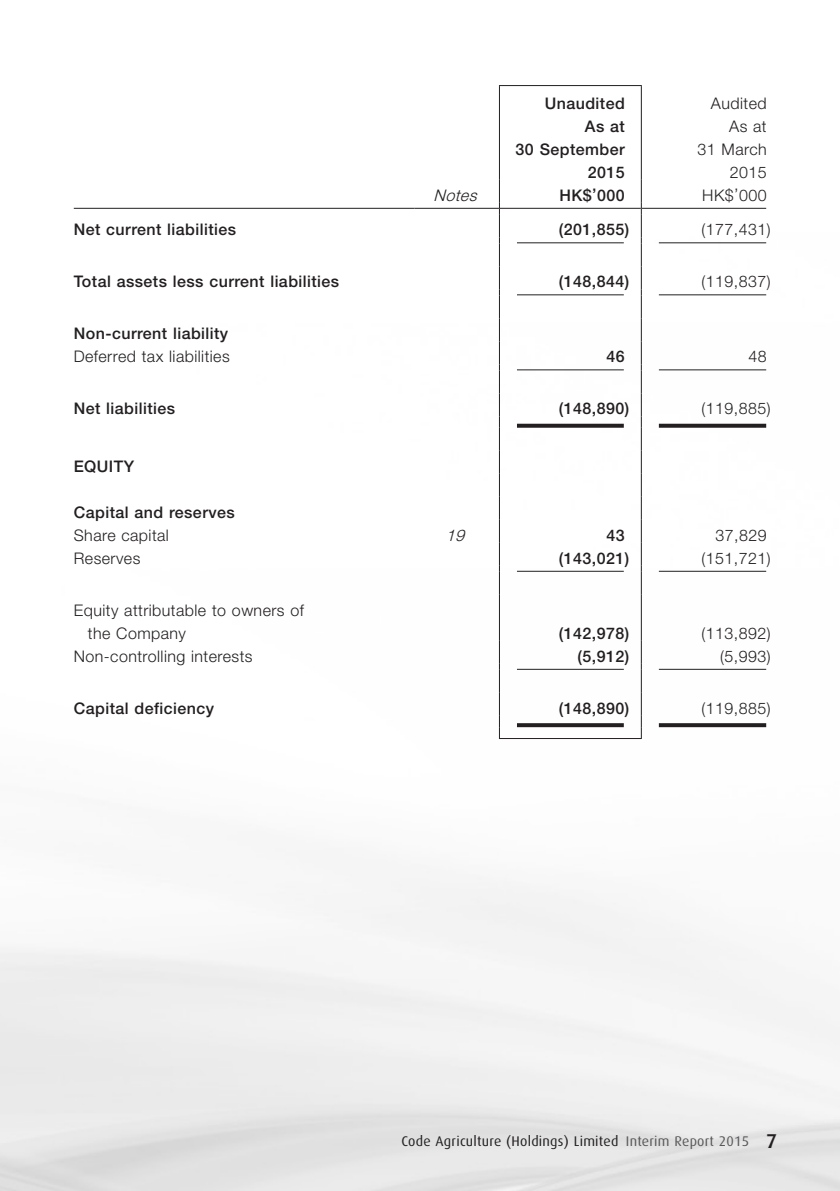
<style>
.page{position:relative;width:840px;height:1191px;background:#fff}
.page>*{position:absolute;margin:0;border:0;box-sizing:border-box;transform-origin:0 0}
.Body_Text{font:500 16px "Helvetica Neue LT Std";letter-spacing:.03em;color:#231f20}
.Body_Text-2{font:300 16px/23px "Helvetica Neue LT Std";letter-spacing:.03em;color:#231f20}
.Body_Text-3{font:italic 300 16px "Helvetica Neue LT Std";color:#231f20}
.t1{font:14px "Dax";letter-spacing:.02em;color:#231f20}
.s1{color:#57585a}
.s2{font-weight:500;font-size:20px}
</style>
<div class="page">
<img style="left:0;top:85px;width:839px;height:1106px">
<hr style="left:498px;top:595px;width:1px;height:46px;background:#231f20">
<hr style="left:640px;top:595px;width:1px;height:46px;background:#231f20">
<hr style="left:498px;top:738px;width:143px;height:1px;background:#231f20">
<hr style="left:498px;top:85px;width:143px;height:1px;background:#231f20">
<hr style="left:498px;top:86px;width:1px;height:94px;background:#231f20">
<hr style="left:640px;top:86px;width:1px;height:94px;background:#231f20">
<svg style="left:498px;top:180px;width:1px;height:415px"></svg>
<svg style="left:640px;top:180px;width:1px;height:415px"></svg>
<svg style="left:498px;top:641px;width:1px;height:97px"></svg>
<svg style="left:640px;top:641px;width:1px;height:97px"></svg>
<hr style="left:74px;top:208px;width:340px;height:1px;background:#231f20">
<hr style="left:414px;top:208px;width:84px;height:1px;background:#231f20">
<hr style="left:499px;top:208px;width:141px;height:1px;background:#231f20">
<hr style="left:641px;top:208px;width:124px;height:1px;background:#231f20">
<hr style="left:516px;top:242px;width:107px;height:1px;background:#231f20">
<hr style="left:658px;top:242px;width:107px;height:1px;background:#231f20">
<hr style="left:516px;top:294px;width:107px;height:1px;background:#231f20">
<hr style="left:658px;top:294px;width:107px;height:1px;background:#231f20">
<hr style="left:516px;top:369px;width:107px;height:1px;background:#231f20">
<hr style="left:658px;top:369px;width:107px;height:1px;background:#231f20">
<svg style="left:516px;top:424px;width:107px;height:4px"></svg>
<svg style="left:658px;top:424px;width:107px;height:4px"></svg>
<hr style="left:516px;top:571px;width:107px;height:1px;background:#231f20">
<hr style="left:658px;top:571px;width:107px;height:1px;background:#231f20">
<hr style="left:516px;top:669px;width:107px;height:1px;background:#231f20">
<hr style="left:658px;top:669px;width:107px;height:1px;background:#231f20">
<svg style="left:516px;top:723px;width:107px;height:4px"></svg>
<svg style="left:658px;top:723px;width:107px;height:4px"></svg>
<p class="Body_Text" style="left:544px;top:93px;width:82px">Unaudited</p>
<p class="Body_Text" style="left:584px;top:116px;width:41px">As at</p>
<p class="Body_Text" style="left:515px;top:139px;width:111px">30 September</p>
<p class="Body_Text" style="left:587px;top:162px;width:38px">2015</p>
<p class="Body_Text-2" style="left:710px;top:91px;width:57px">Audited</p>
<p class="Body_Text-2" style="left:728px;top:114px;width:39px">As at</p>
<p class="Body_Text-2" style="left:697px;top:137px;width:71px">31 March</p>
<p class="Body_Text-2" style="left:729px;top:160px;width:38px">2015</p>
<p class="Body_Text-3" style="left:433px;top:185px;width:49px">Notes</p>
<p class="Body_Text" style="left:559px;top:185px;width:67px">HK$’000</p>
<p class="Body_Text-2" style="left:702px;top:183px;width:66px">HK$’000</p>
<p class="Body_Text" style="left:74px;top:220px;width:164px">Net current liabilities</p>
<p class="Body_Text" style="left:558px;top:220px;width:72px">(201,855)</p>
<p class="Body_Text-2" style="left:701px;top:218px;width:71px">(177,431)</p>
<p class="Body_Text" style="left:74px;top:272px;width:267px">Total assets less current liabilities</p>
<p class="Body_Text" style="left:558px;top:272px;width:72px">(148,844)</p>
<p class="Body_Text-2" style="left:701px;top:270px;width:71px">(119,837)</p>
<p class="Body_Text" style="left:74px;top:324px;width:156px">Non-current liability</p>
<p class="Body_Text-2" style="left:74px;top:345px;width:157px">Deferred tax liabilities</p>
<p class="Body_Text" style="left:606px;top:347px;width:20px">46</p>
<p class="Body_Text-2" style="left:748px;top:345px;width:20px">48</p>
<p class="Body_Text" style="left:74px;top:399px;width:103px">Net liabilities</p>
<p class="Body_Text" style="left:558px;top:399px;width:72px">(148,890)</p>
<p class="Body_Text-2" style="left:701px;top:397px;width:71px">(119,885)</p>
<p class="Body_Text" style="left:74px;top:456px;width:62px">EQUITY</p>
<p class="Body_Text" style="left:74px;top:502px;width:162px">Capital and reserves</p>
<p class="Body_Text-2" style="left:74px;top:523px;width:97px">Share capital</p>
<p class="Body_Text-3" style="left:445px;top:525px;width:25px">19</p>
<p class="Body_Text" style="left:606px;top:525px;width:20px">43</p>
<p class="Body_Text-2" style="left:715px;top:523px;width:53px">37,829</p>
<p class="Body_Text-2" style="left:74px;top:546px;width:68px">Reserves</p>
<p class="Body_Text" style="left:558px;top:548px;width:72px">(143,021)</p>
<p class="Body_Text-2" style="left:701px;top:546px;width:71px">(151,721)</p>
<p class="Body_Text-2" style="left:88px;top:598px;width:217px;text-indent:-14px">Equity attributable to owners of the Company</p>
<p class="Body_Text" style="left:558px;top:623px;width:72px">(142,978)</p>
<p class="Body_Text-2" style="left:701px;top:621px;width:71px">(113,892)</p>
<p class="Body_Text-2" style="left:74px;top:644px;width:180px">Non-controlling interests</p>
<p class="Body_Text" style="left:577px;top:646px;width:53px">(5,912)</p>
<p class="Body_Text-2" style="left:719px;top:644px;width:52px">(5,993)</p>
<p class="Body_Text" style="left:74px;top:698px;width:142px">Capital deficiency</p>
<p class="Body_Text" style="left:558px;top:698px;width:72px">(148,890)</p>
<p class="Body_Text-2" style="left:701px;top:696px;width:71px">(119,885)</p>
<p class="t1" style="left:401px;top:1133px;width:377px">Code Agriculture (Holdings) Limited <span class="s1">Interim Report 2015</span> <span class="s2">7</span></p>
</div>
